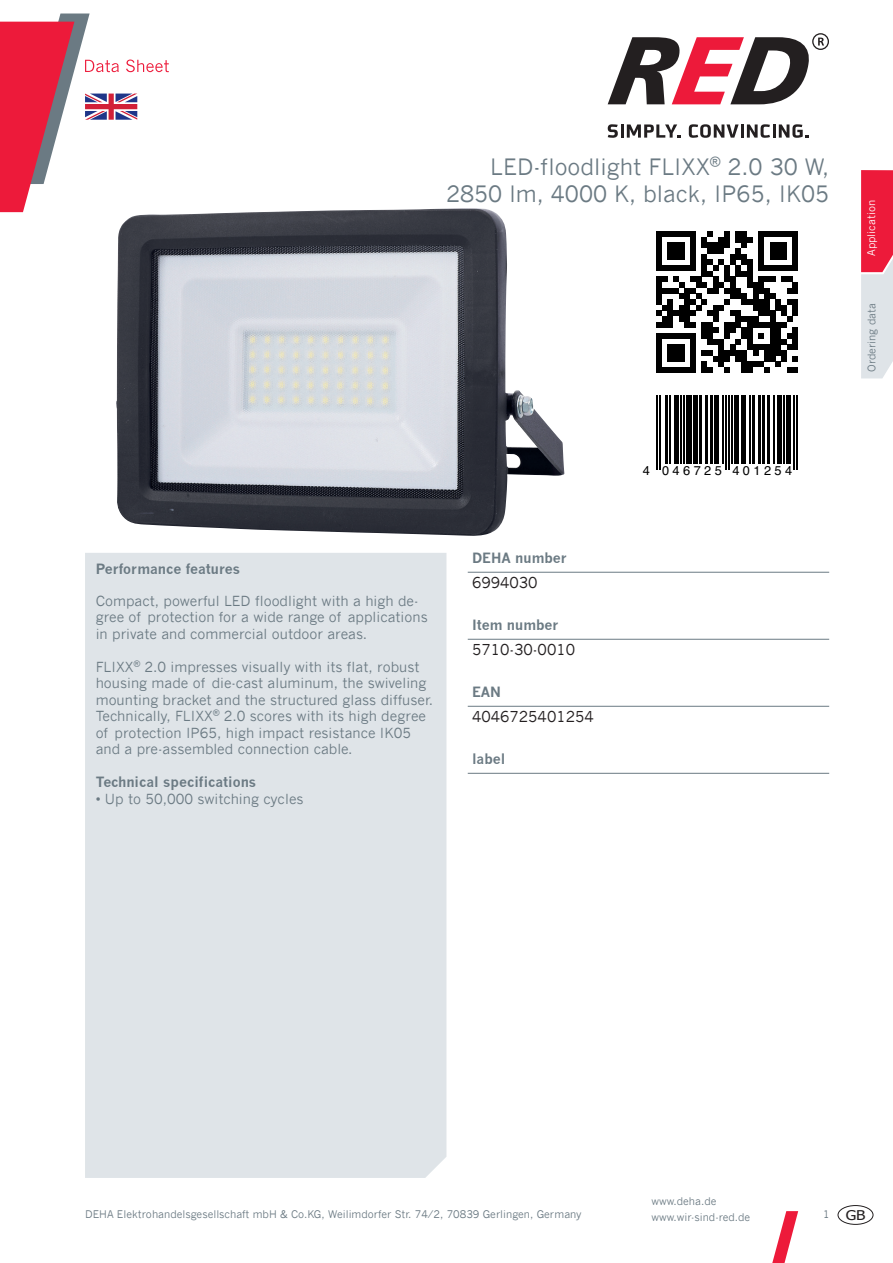
<style>
.page{position:relative;width:893px;height:1263px;background:#fff}
.page>*{position:absolute;margin:0;border:0;box-sizing:border-box;transform-origin:0 0}
.t1{font:22.5px/27px "News Gothic";color:#6b7a83;text-align:right}
.t2{font:15px "News Gothic";color:#231f20}
.t3{font:13.8px/16.5px "News Gothic";color:#6b7a83}
.t4{font:700 13.8px "News Gothic";color:#6b7a83}
.t5{font:13.5px "Tahoma";color:#231f20;scale:1.17 1}
.t6{font:12.75px "Helvetica";letter-spacing:.27em;color:#000}
.t7{font:10.5px/16.5px "News Gothic";color:#6b7a83}
.t8{font:10.5px "News Gothic";color:#fff}
.s1{font-family:"News Gothic";font-size:10.5px;color:#6b7a83}
</style>
<div class="page">
<svg style="left:608px;top:33px;width:221px;height:71px"></svg>
<svg style="left:608px;top:124px;width:10px;height:14px"></svg>
<hr style="left:620px;top:124px;width:3px;height:14px;background:#231f20">
<svg style="left:627px;top:124px;width:54px;height:14px"></svg>
<svg style="left:689px;top:124px;width:50px;height:14px"></svg>
<hr style="left:741px;top:124px;width:3px;height:14px;background:#231f20">
<svg style="left:747px;top:124px;width:23px;height:14px"></svg>
<hr style="left:772px;top:124px;width:3px;height:14px;background:#231f20">
<svg style="left:779px;top:124px;width:30px;height:14px"></svg>
<svg style="left:861px;top:170px;width:32px;height:208px;background:#e68496"></svg>
<svg style="left:772px;top:1211px;width:26px;height:52px"></svg>
<div style="left:838px;top:1205px;width:35px;height:19px;border:1px solid #231f20;border-radius:50%"></div>
<div style="left:85px;top:553px;width:361px;height:625px;background:#dfe4e8"></div>
<svg style="left:0;top:14px;width:169px;height:198px"></svg>
<img style="left:115px;top:208px;width:449px;height:328px">
<svg style="left:656px;top:231px;width:142px;height:142px"></svg>
<hr style="left:656px;top:395px;width:2px;height:75px;background:#000">
<hr style="left:659px;top:395px;width:2px;height:75px;background:#000">
<hr style="left:665px;top:395px;width:3px;height:68px;background:#000">
<hr style="left:669px;top:395px;width:2px;height:68px;background:#000">
<hr style="left:674px;top:395px;width:4px;height:68px;background:#000">
<hr style="left:680px;top:395px;width:1px;height:68px;background:#000">
<hr style="left:683px;top:395px;width:1px;height:68px;background:#000">
<div style="left:686px;top:395px;width:6px;height:68px;background:#000"></div>
<div style="left:693px;top:395px;width:5px;height:68px;background:#000"></div>
<hr style="left:699px;top:395px;width:3px;height:68px;background:#000">
<hr style="left:705px;top:395px;width:3px;height:68px;background:#000">
<hr style="left:710px;top:395px;width:3px;height:68px;background:#000">
<div style="left:714px;top:395px;width:5px;height:68px;background:#000"></div>
<hr style="left:722px;top:395px;width:1px;height:68px;background:#000">
<hr style="left:725px;top:395px;width:1px;height:75px;background:#000">
<hr style="left:728px;top:395px;width:1px;height:75px;background:#000">
<hr style="left:731px;top:395px;width:1px;height:68px;background:#000">
<hr style="left:734px;top:395px;width:4px;height:68px;background:#000">
<div style="left:741px;top:395px;width:5px;height:68px;background:#000"></div>
<hr style="left:749px;top:395px;width:1px;height:68px;background:#000">
<hr style="left:752px;top:395px;width:3px;height:68px;background:#000">
<hr style="left:758px;top:395px;width:3px;height:68px;background:#000">
<hr style="left:762px;top:395px;width:3px;height:68px;background:#000">
<hr style="left:767px;top:395px;width:3px;height:68px;background:#000">
<hr style="left:773px;top:395px;width:1px;height:68px;background:#000">
<div style="left:777px;top:395px;width:5px;height:68px;background:#000"></div>
<hr style="left:783px;top:395px;width:2px;height:68px;background:#000">
<div style="left:786px;top:395px;width:5px;height:68px;background:#000"></div>
<hr style="left:794px;top:395px;width:1px;height:75px;background:#000">
<hr style="left:797px;top:395px;width:1px;height:75px;background:#000">
<hr style="left:468px;top:572px;width:361px;height:1px;background:#6b7a83">
<hr style="left:468px;top:639px;width:361px;height:1px;background:#6b7a83">
<hr style="left:468px;top:706px;width:361px;height:1px;background:#6b7a83">
<hr style="left:468px;top:773px;width:361px;height:1px;background:#6b7a83">
<h1 class="t1" style="left:446px;top:153px;width:385px">LED-floodlight FLIXX<sup>®</sup> 2.0 30 W,<br>2850 lm, 4000 K, black, IP65, IK05</h1>
<p class="t4" style="left:96px;top:560px;width:146px">Performance features</p>
<p class="t3" style="left:96px;top:592px;width:334px">Compact, powerful LED floodlight with a high de&shy;gree of protection for a wide range of applications in private and commercial outdoor areas.</p>
<p class="t3" style="left:96px;top:658px;width:339px">FLIXX<sup>®</sup> 2.0 impresses visually with its flat, robust housing made of die-cast aluminum, the swiveling mounting bracket and the structured glass diffuser.<br>Technically, FLIXX<sup>®</sup> 2.0 scores with its high degree of protection IP65, high impact resistance IK05 and a pre-assembled connection cable.</p>
<p class="t4" style="left:96px;top:774px;width:162px">Technical specifications</p>
<p class="t3" style="left:96px;top:790px;width:209px">• Up to 50,000 switching cycles</p>
<p class="t4" style="left:472px;top:550px;width:96px">DEHA number</p>
<p class="t2" style="left:472px;top:574px;width:67px">6994030</p>
<p class="t4" style="left:472px;top:617px;width:88px">Item number</p>
<p class="t2" style="left:472px;top:641px;width:105px">5710-30-0010</p>
<p class="t4" style="left:472px;top:684px;width:31px">EAN</p>
<p class="t2" style="left:472px;top:708px;width:123px">4046725401254</p>
<p class="t4" style="left:472px;top:751px;width:35px">label</p>
<p class="t6" style="left:643px;top:461px;width:151px">4 046725 401254</p>
<p class="t8" style="left:865px;top:256px;width:57px;rotate:-90deg">Application</p>
<p class="t7" style="left:863px;top:372px;width:70px;rotate:-90deg">Ordering data</p>
<p class="t7" style="left:651px;top:1192px;width:100px">www.deha.de www.wir-sind-red.de</p>
<p class="t7" style="left:85px;top:1206px;width:498px">DEHA Elektrohandelsgesellschaft mbH &amp; Co.KG, Weilimdorfer Str. 74/2, 70839 Gerlingen, Germany</p>
<p class="t5" style="left:823px;top:1206px;width:38px"><span class="s1">1</span> GB</p>
</div>
